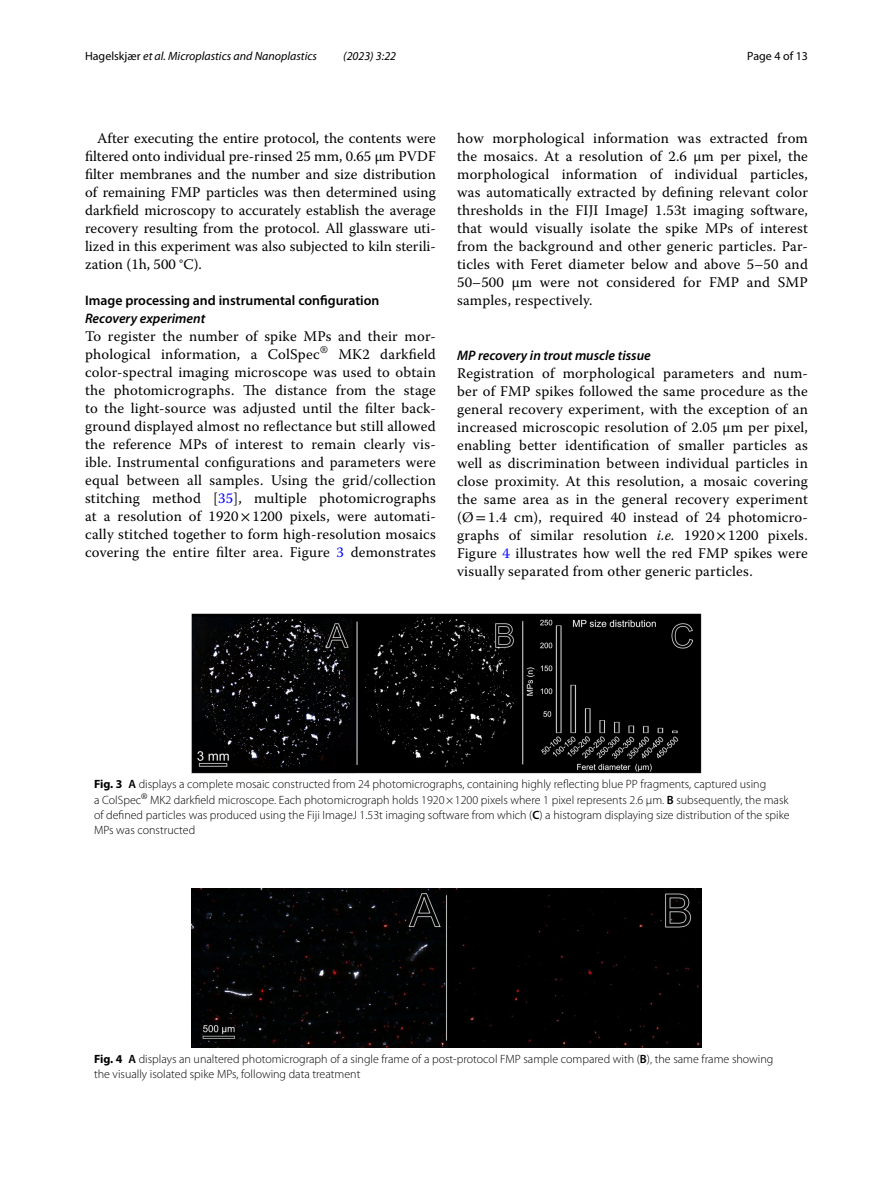
<style>
.page{position:relative;width:893px;height:1187px;background:#fff}
.page>*{position:absolute;margin:0;border:0;box-sizing:border-box;transform-origin:0 0}
.t1{font:14.7px/18px "Warnock Pro";letter-spacing:.015em;color:#000;text-align:justify}
.t2{font:italic 600 13.8px "Myriad Pro";color:#000}
.t3{font:600 13.8px "Myriad Pro";color:#000}
.t4{font:300 12px/15px "Myriad Pro";color:#000}
.t5{font:italic 12px "Myriad Pro";color:#000}
.t6{font:12px "Myriad Pro";color:#000}
.s1{font-style:normal}
.s2{color:#00f}
.s3{font-family:"STIX"}
.s4{font-style:italic}
.s5{font-weight:700}
.s6{font-weight:600}
</style>
<div class="page">
<img style="left:191px;top:613px;width:511px;height:160px">
<img style="left:191px;top:888px;width:511px;height:159px">
<p class="t5" style="left:85px;top:48px;width:234px"><span class="s1">Hagelskjær</span> et al. Microplastics and Nanoplastics</p>
<p class="t5" style="left:343px;top:48px;width:54px">(2023) 3:22</p>
<p class="t6" style="left:747px;top:48px;width:62px">Page 4 of 13</p>
<p class="t1" style="left:85px;top:128px;width:352px;text-indent:12px">After executing the entire protocol, the contents were filtered onto individual pre-rinsed 25 mm, 0.65 µm PVDF filter membranes and the number and size distribution of remaining FMP particles was then determined using darkfield microscopy to accurately establish the average recovery resulting from the protocol. All glassware uti&shy;lized in this experiment was also subjected to kiln sterili&shy;zation (1h, 500 °C).</p>
<p class="t3" style="left:85px;top:291px;width:296px">Image processing and instrumental configuration</p>
<p class="t2" style="left:85px;top:309px;width:122px">Recovery experiment</p>
<p class="t1" style="left:85px;top:326px;width:352px">To register the number of spike MPs and their mor&shy;phological information, a ColSpec<sup>®</sup> MK2 darkfield color-spectral imaging microscope was used to obtain the photomicrographs. The distance from the stage to the light-source was adjusted until the filter back&shy;ground displayed almost no reflectance but still allowed the reference MPs of interest to remain clearly vis&shy;ible. Instrumental configurations and parameters were equal between all samples. Using the grid/collection stitching method [<span class="s2">35</span>], multiple photomicrographs at a resolution of 1920<span class="s3">×</span>1200 pixels, were automati&shy;cally stitched together to form high-resolution mosaics covering the entire filter area. Figure <span class="s2">3</span> demonstrates</p>
<p class="t1" style="left:457px;top:128px;width:352px">how morphological information was extracted from the mosaics. At a resolution of 2.6 µm per pixel, the morphological information of individual particles, was automatically extracted by defining relevant color thresholds in the FIJI ImageJ 1.53t imaging software, that would visually isolate the spike MPs of interest from the background and other generic particles. Par&shy;ticles with Feret diameter below and above 5–50 and 50–500 µm were not considered for FMP and SMP samples, respectively.</p>
<p class="t2" style="left:457px;top:346px;width:195px">MP recovery in trout muscle tissue</p>
<p class="t1" style="left:457px;top:363px;width:352px">Registration of morphological parameters and num&shy;ber of FMP spikes followed the same procedure as the general recovery experiment, with the exception of an increased microscopic resolution of 2.05 µm per pixel, enabling better identification of smaller particles as well as discrimination between individual particles in close proximity. At this resolution, a mosaic covering the same area as in the general recovery experiment (Ø<span class="s3">=</span>1.4 cm), required 40 instead of 24 photomicro&shy;graphs of similar resolution <span class="s4">i.e.</span> 1920<span class="s3">×</span>1200 pixels.<br>Figure <span class="s2">4</span> illustrates how well the red FMP spikes were visually separated from other generic particles.</p>
<p class="t4" style="left:94px;top:777px;width:697px"><span class="s5">Fig. 3</span> <span class="s6">A</span> displays a complete mosaic constructed from 24 photomicrographs, containing highly reflecting blue PP fragments, captured using<br>a ColSpec<sup>®</sup> MK2 darkfield microscope. Each photomicrograph holds 1920×1200 pixels where 1 pixel represents 2.6 µm. <span class="s6">B</span> subsequently, the mask of defined particles was produced using the Fiji ImageJ 1.53t imaging software from which (<span class="s6">C</span>) a histogram displaying size distribution of the spike MPs was constructed</p>
<p class="t4" style="left:94px;top:1051px;width:681px"><span class="s5">Fig. 4</span> <span class="s6">A</span> displays an unaltered photomicrograph of a single frame of a post-protocol FMP sample compared with (<span class="s6">B</span>), the same frame showing the visually isolated spike MPs, following data treatment</p>
</div>
